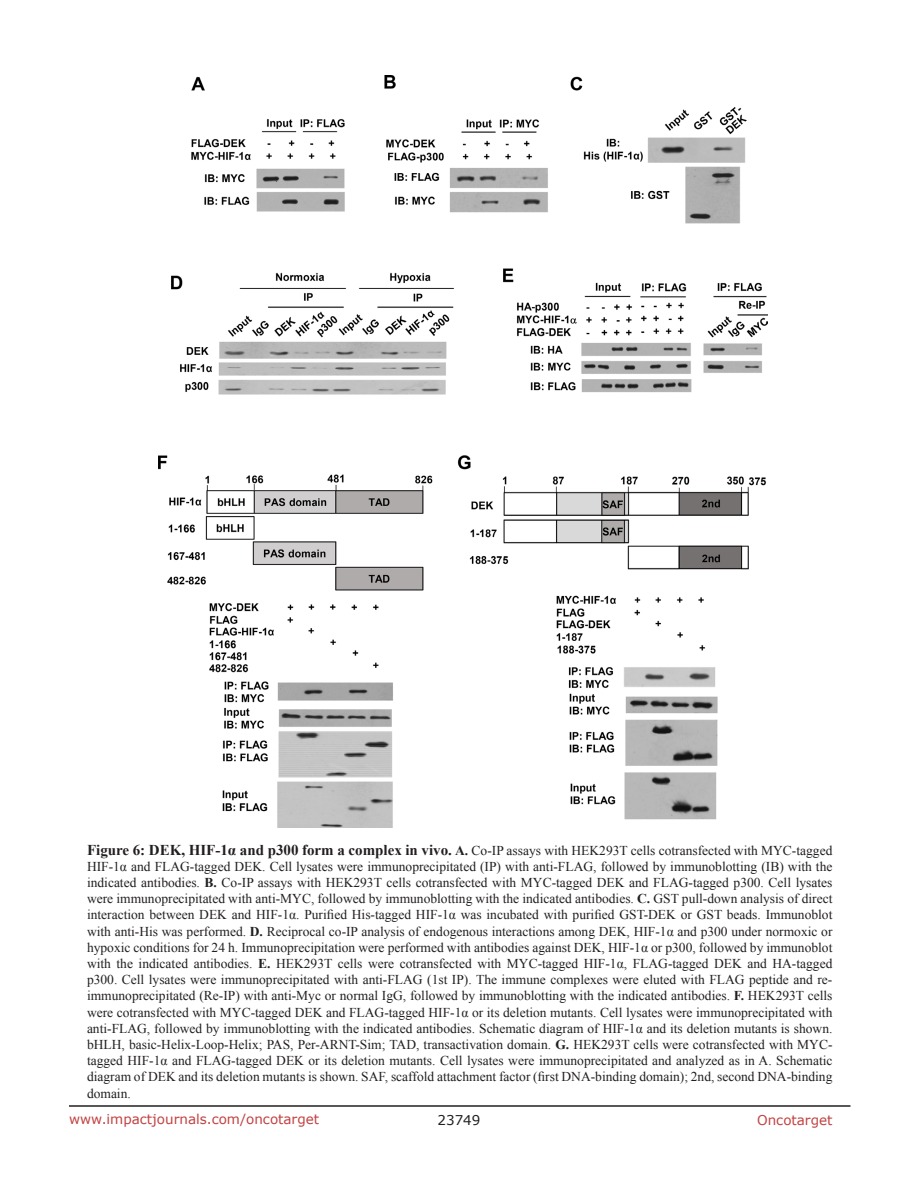
<style>
.page{position:relative;width:918px;height:1188px;background:#fff}
.page>*{position:absolute;margin:0;border:0;box-sizing:border-box;transform-origin:0 0}
.figuretext{font:13.5px/16.2px "Times New Roman";color:#231f20;text-align:justify}
.t1{font:13.5px "Verdana";color:#c24141}
.t2{font:13.5px "Verdana";color:#231f20}
.s1{font-weight:700;font-size:15px}
.s2{font-weight:700}
</style>
<div class="page">
<hr style="left:69px;top:1105px;width:781px;height:2px;background:#231f20">
<img style="left:159px;top:75px;width:609px;height:752px">
<p class="figuretext" style="left:87px;top:842px;width:747px"><span class="s1">Figure 6: DEK, HIF-1α and p300 form a complex in vivo.</span> <span class="s2">A.</span> Co-IP assays with HEK293T cells cotransfected with MYC-tagged HIF-1α and FLAG-tagged DEK. Cell lysates were immunoprecipitated (IP) with anti-FLAG, followed by immunoblotting (IB) with the indicated antibodies. <span class="s2">B.</span> Co-IP assays with HEK293T cells cotransfected with MYC-tagged DEK and FLAG-tagged p300. Cell lysates were immunoprecipitated with anti-MYC, followed by immunoblotting with the indicated antibodies. <span class="s2">C.</span> GST pull-down analysis of direct interaction between DEK and HIF-1α. Purified His-tagged HIF-1α was incubated with purified GST-DEK or GST beads. Immunoblot with anti-His was performed. <span class="s2">D.</span> Reciprocal co-IP analysis of endogenous interactions among DEK, HIF-1α and p300 under normoxic or hypoxic conditions for 24 h. Immunoprecipitation were performed with antibodies against DEK, HIF-1α or p300, followed by immunoblot with the indicated antibodies. <span class="s2">E.</span> HEK293T cells were cotransfected with MYC-tagged HIF-1α, FLAG-tagged DEK and HA-tagged p300. Cell lysates were immunoprecipitated with anti-FLAG (1st IP). The immune complexes were eluted with FLAG peptide and re&shy;immunoprecipitated (Re-IP) with anti-Myc or normal IgG, followed by immunoblotting with the indicated antibodies. <span class="s2">F.</span> HEK293T cells were cotransfected with MYC-tagged DEK and FLAG-tagged HIF-1α or its deletion mutants. Cell lysates were immunoprecipitated with anti-FLAG, followed by immunoblotting with the indicated antibodies. Schematic diagram of HIF-1α and its deletion mutants is shown. bHLH, basic-Helix-Loop-Helix; PAS, Per-ARNT-Sim; TAD, transactivation domain. <span class="s2">G.</span> HEK293T cells were cotransfected with MYC&shy;tagged HIF-1α and FLAG-tagged DEK or its deletion mutants. Cell lysates were immunoprecipitated and analyzed as in A. Schematic diagram of DEK and its deletion mutants is shown. SAF, scaffold attachment factor (first DNA-binding domain); 2nd, second DNA-binding domain.</p>
<p class="t1" style="left:69px;top:1110px;width:252px">www.impactjournals.com/oncotarget</p>
<p class="t2" style="left:438px;top:1111px;width:44px">23749</p>
<p class="t1" style="left:757px;top:1111px;width:77px">Oncotarget</p>
</div>
